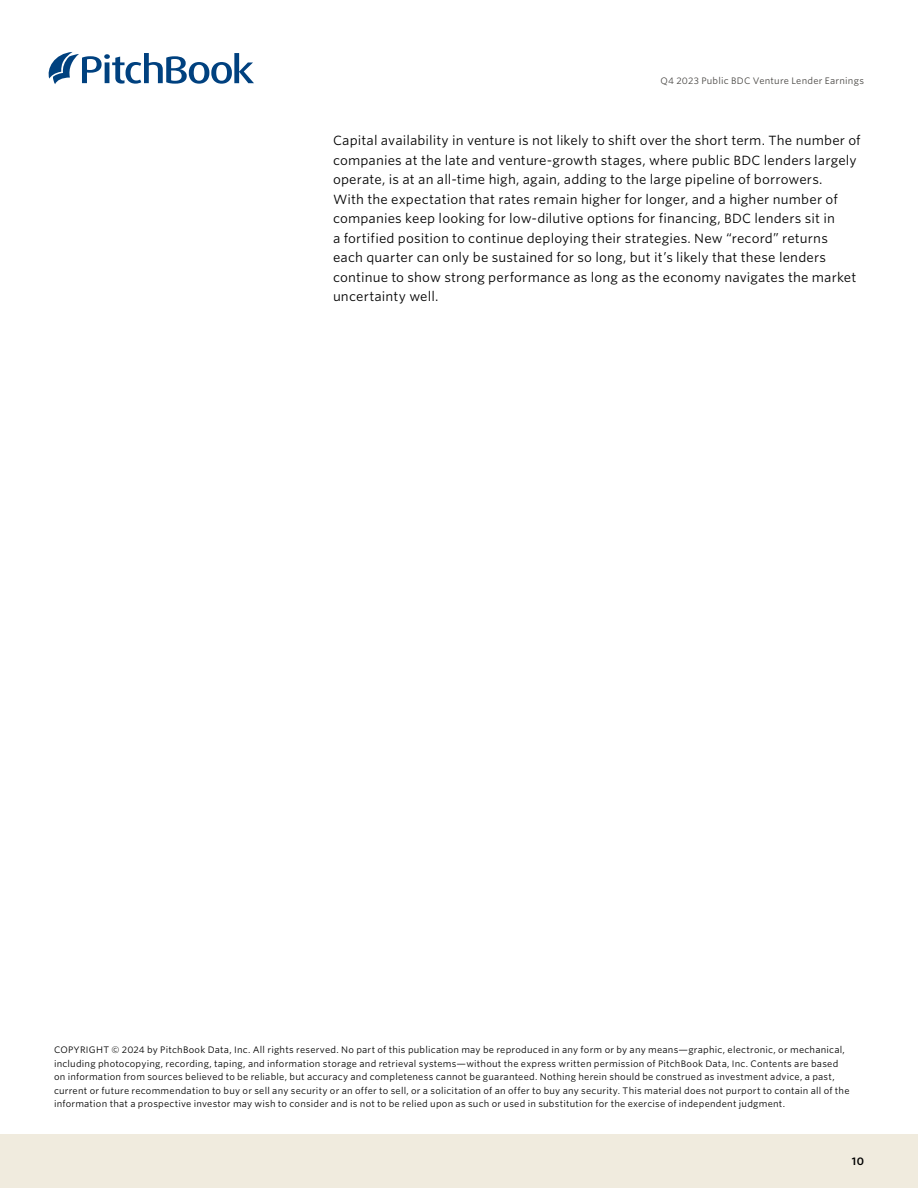
<style>
.page{position:relative;width:918px;height:1188px;background:#fff}
.page>*{position:absolute;margin:0;border:0;box-sizing:border-box;transform-origin:0 0}
.AN_Body_copy{font:12.75px/19.5px "Whitney S Sm";letter-spacing:.01em;color:#000}
.t1{font:600 10.5px "Whitney S Sm";color:#000}
.t2{font:9px/13.5px "Whitney S Sm";letter-spacing:.025em;color:#000}
.AN_Header{font:9px "Whitney S Sm";letter-spacing:.025em;color:#484643}
</style>
<div class="page">
<svg style="left:49px;top:52px;width:205px;height:32px"></svg>
<div style="left:0;top:1134px;width:918px;height:54px;background:#f0ebde"></div>
<p class="AN_Header" style="left:660px;top:75px;width:205px">Q4 2023 Public BDC Venture Lender Earnings</p>
<p class="AN_Body_copy" style="left:333px;top:131px;width:529px">Capital availability in venture is not likely to shift over the short term. The number of companies at the late and venture-growth stages, where public BDC lenders largely operate, is at an all-time high, again, adding to the large pipeline of borrowers.<br>With the expectation that rates remain higher for longer, and a higher number of companies keep looking for low-dilutive options for financing, BDC lenders sit in<br>a fortified position to continue deploying their strategies. New “record” returns each quarter can only be sustained for so long, but it’s likely that these lenders continue to show strong performance as long as the economy navigates the market uncertainty well.</p>
<p class="t2" style="left:54px;top:1043px;width:797px">COPYRIGHT © 2024 by PitchBook Data, Inc. All rights reserved. No part of this publication may be reproduced in any form or by any means—graphic, electronic, or mechanical, including photocopying, recording, taping, and information storage and retrieval systems—without the express written permission of PitchBook Data, Inc. Contents are based on information from sources believed to be reliable, but accuracy and completeness cannot be guaranteed. Nothing herein should be construed as investment advice, a past, current or future recommendation to buy or sell any security or an offer to sell, or a solicitation of an offer to buy any security. This material does not purport to contain all of the information that a prospective investor may wish to consider and is not to be relied upon as such or used in substitution for the exercise of independent judgment.</p>
<p class="t1" style="left:852px;top:1154px;width:14px">10</p>
</div>
